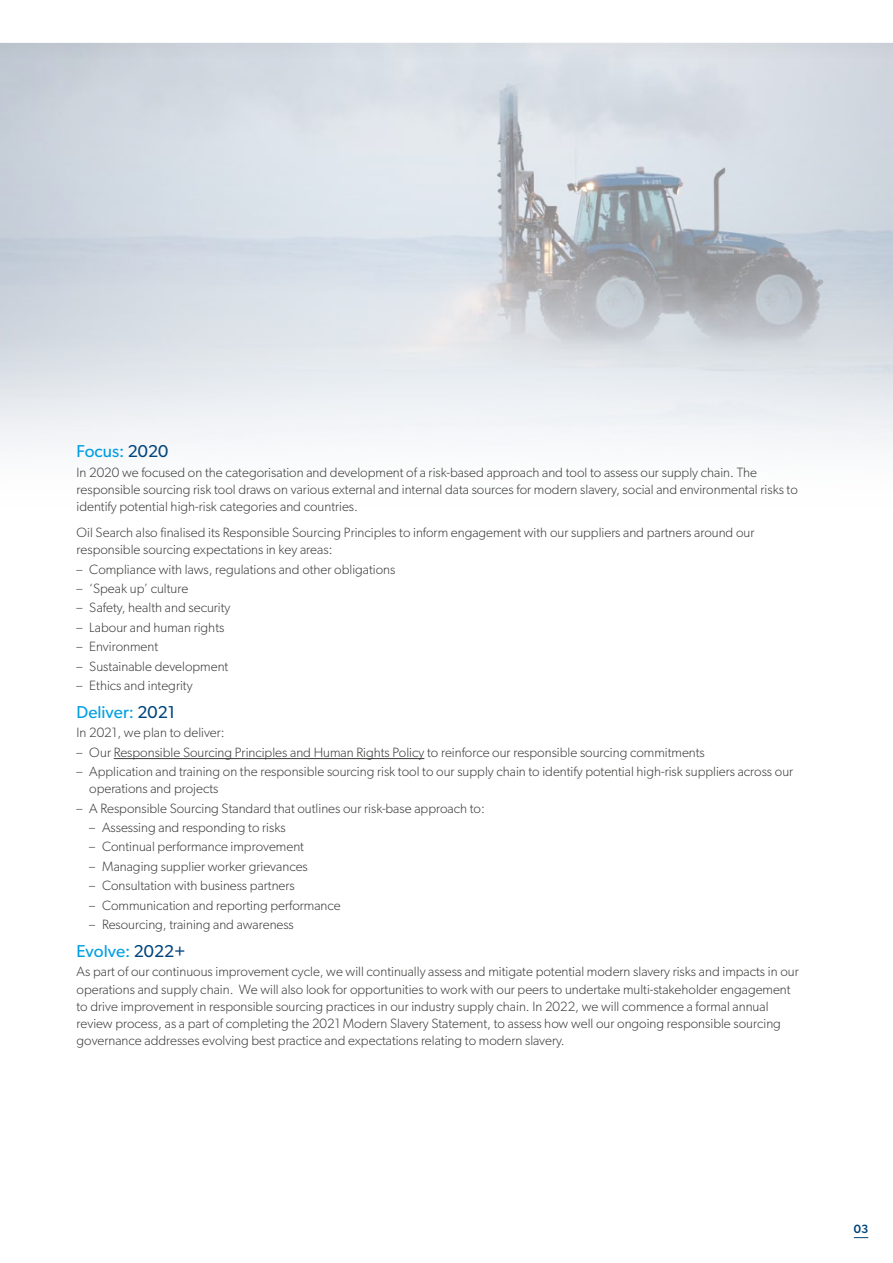
<style>
.page{position:relative;width:893px;height:1263px;background:#fff}
.page>*{position:absolute;margin:0;border:0;box-sizing:border-box;transform-origin:0 0}
.t1{font:17.25px "Gibson";color:#009fe3}
.Body{font:300 13.5px/17.2px "Gibson";color:#3c3c3b}
.t2{font:500 12px "Gibson";color:#00457d}
.s1{color:#00457d}
</style>
<div class="page">
<img style="left:0;top:60px;width:893px;height:387px">
<hr style="left:114px;top:758px;width:310px;height:1px;background:#3c3c3b">
<svg style="left:854px;top:1237px;width:14px;height:1px"></svg>
<div style="left:0;top:43px;width:893px;height:17px;background:linear-gradient(to right,#c8cfd8,#dde1e8)"></div>
<h1 class="t1" style="left:77px;top:441px;width:93px">Focus: <span class="s1">2020</span></h1>
<p class="Body" style="left:77px;top:463px;width:723px">In 2020 we focused on the categorisation and development of a risk-based approach and tool to assess our supply chain. The responsible sourcing risk tool draws on various external and internal data sources for modern slavery, social and environmental risks to identify potential high-risk categories and countries.</p>
<p class="Body" style="left:77px;top:523px;width:679px">Oil Search also finalised its Responsible Sourcing Principles to inform engagement with our suppliers and partners around our responsible sourcing expectations in key areas:</p>
<p class="Body" style="left:77px;top:560px;width:320px">– Compliance with laws, regulations and other obligations</p>
<p class="Body" style="left:77px;top:579px;width:113px">– ‘Speak up’ culture</p>
<p class="Body" style="left:77px;top:599px;width:155px">– Safety, health and security</p>
<p class="Body" style="left:77px;top:618px;width:149px">– Labour and human rights</p>
<p class="Body" style="left:77px;top:638px;width:83px">– Environment</p>
<p class="Body" style="left:77px;top:657px;width:153px">– Sustainable development</p>
<p class="Body" style="left:77px;top:676px;width:118px">– Ethics and integrity</p>
<h1 class="t1" style="left:77px;top:701px;width:100px">Deliver: <span class="s1">2021</span></h1>
<p class="Body" style="left:77px;top:724px;width:150px">In 2021, we plan to deliver:</p>
<p class="Body" style="left:77px;top:743px;width:630px">– Our Responsible Sourcing Principles and Human Rights Policy to reinforce our responsible sourcing commitments</p>
<p class="Body" style="left:89px;top:763px;width:705px;text-indent:-13px">– Application and training on the responsible sourcing risk tool to our supply chain to identify potential high-risk suppliers across our operations and projects</p>
<p class="Body" style="left:77px;top:799px;width:410px">– A Responsible Sourcing Standard that outlines our risk-base approach to:</p>
<p class="Body" style="left:89px;top:819px;width:198px">– Assessing and responding to risks</p>
<p class="Body" style="left:89px;top:838px;width:216px">– Continual performance improvement</p>
<p class="Body" style="left:89px;top:857px;width:220px">– Managing supplier worker grievances</p>
<p class="Body" style="left:89px;top:877px;width:207px">– Consultation with business partners</p>
<p class="Body" style="left:89px;top:896px;width:253px">– Communication and reporting performance</p>
<p class="Body" style="left:89px;top:915px;width:206px">– Resourcing, training and awareness</p>
<h1 class="t1" style="left:77px;top:941px;width:111px">Evolve: <span class="s1">2022+</span></h1>
<p class="Body" style="left:77px;top:963px;width:724px">As part of our continuous improvement cycle, we will continually assess and mitigate potential modern slavery risks and impacts in our operations and supply chain. We will also look for opportunities to work with our peers to undertake multi-stakeholder engagement to drive improvement in responsible sourcing practices in our industry supply chain. In 2022, we will commence a formal annual review process, as a part of completing the 2021 Modern Slavery Statement, to assess how well our ongoing responsible sourcing governance addresses evolving best practice and expectations relating to modern slavery.</p>
<p class="t2" style="left:854px;top:1222px;width:16px">03</p>
</div>
